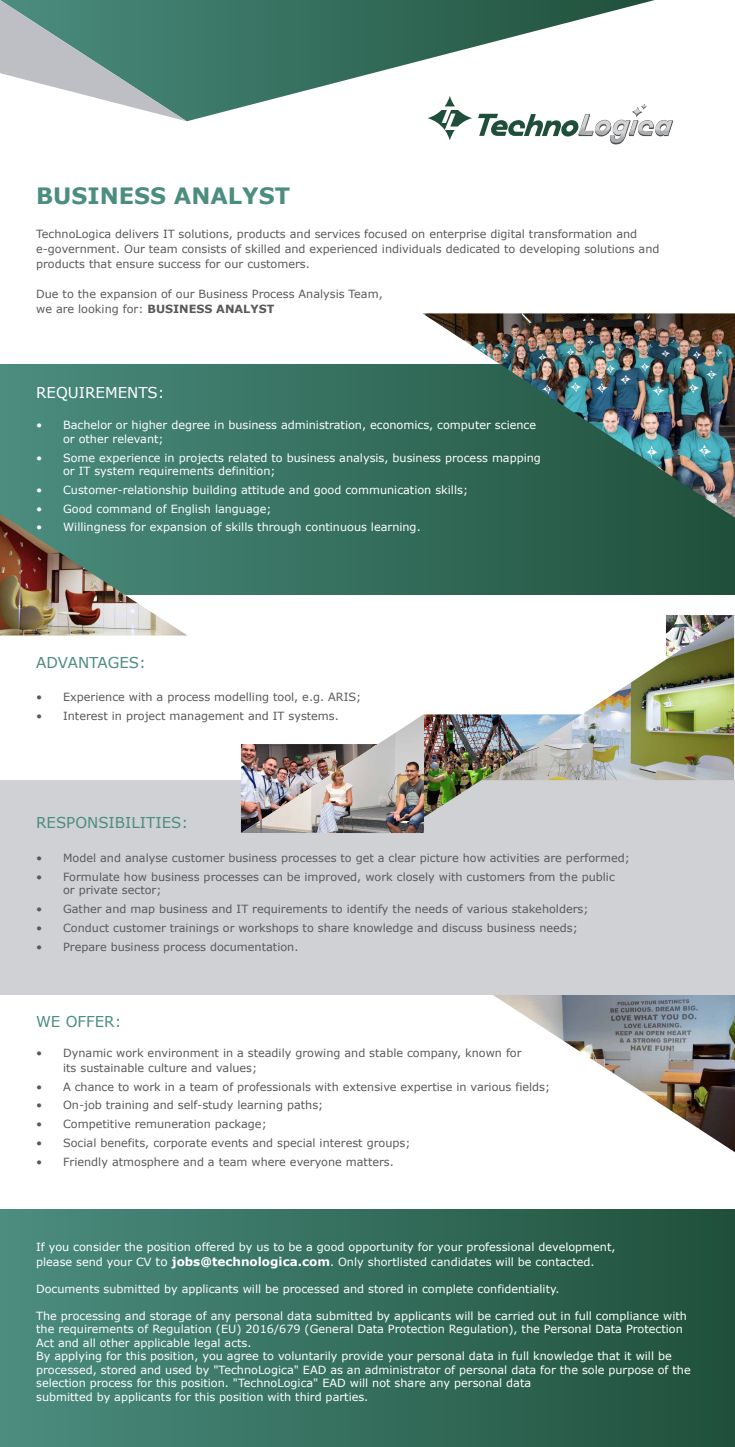
<style>
.page{position:relative;width:735px;height:1447px;background:#fff}
.page>*{position:absolute;margin:0;border:0;box-sizing:border-box;transform-origin:0 0}
.t1{font:700 22.5px "Verdana";color:#4b8d7f}
.t2{font:15px "Verdana";color:#4b8d7f}
.t3{font:15px "Verdana";color:#fff}
.t4{font:11.25px/13.5px "Verdana";color:#fff}
.t5{font:11.25px/15px "Verdana";color:#58595b}
.s1{font-weight:700}
.s2{font-size:12px}
.s3{font-weight:700;font-size:12px}
</style>
<div class="page">
<div style="left:0;top:1209px;width:735px;height:238px;background:linear-gradient(to right,#4b8d7f,#1f503a)"></div>
<img style="left:493px;top:995px;width:242px;height:157px">
<div style="left:0;top:780px;width:735px;height:215px;background:#d0d1d4"></div>
<div style="left:0;top:364px;width:735px;height:230px;background:linear-gradient(to right,#4b8d7f,#1f503a)"></div>
<img style="left:0;top:514px;width:188px;height:121px">
<svg style="left:435px;top:121px;width:30px;height:19px"></svg>
<svg style="left:479px;top:119px;width:194px;height:26px"></svg>
<svg style="left:187px;top:0;width:468px;height:121px"></svg>
<svg style="left:0;top:0;width:187px;height:121px"></svg>
<img style="left:422px;top:313px;width:313px;height:205px">
<img style="left:241px;top:714px;width:183px;height:119px">
<img style="left:424px;top:714px;width:145px;height:103px">
<img style="left:481px;top:615px;width:253px;height:165px">
<h1 class="t1" style="left:36px;top:180px;width:255px">BUSINESS ANALYST</h1>
<p class="t5" style="left:36px;top:226px;width:625px">TechnoLogica delivers IT solutions, products and services focused on enterprise digital transformation and e-government. Our team consists of skilled and experienced individuals dedicated to developing solutions and products that ensure success for our customers.</p>
<p class="t5" style="left:36px;top:286px;width:348px">Due to the expansion of our Business Process Analysis Team, we are looking for: <span class="s1">BUSINESS ANALYST</span></p>
<h2 class="t3" style="left:36px;top:382px;width:130px">REQUIREMENTS:</h2>
<p class="t4" style="left:63px;top:418px;width:475px;text-indent:-27px">• Bachelor or higher degree in business administration, economics, computer science or other relevant;</p>
<p class="t4" style="left:63px;top:451px;width:479px;text-indent:-27px">• Some experience in projects related to business analysis, business process mapping or IT system requirements definition;</p>
<p class="t4" style="left:36px;top:483px;width:433px">• Customer-relationship building attitude and good communication skills;</p>
<p class="t4" style="left:36px;top:502px;width:237px">• Good command of English language;</p>
<p class="t4" style="left:36px;top:520px;width:386px">• Willingness for expansion of skills through continuous learning.</p>
<h2 class="t2" style="left:36px;top:652px;width:111px">ADVANTAGES:</h2>
<p class="t5" style="left:36px;top:690px;width:327px">• Experience with a process modelling tool, e.g. ARIS;</p>
<p class="t5" style="left:36px;top:708px;width:304px">• Interest in project management and IT systems.</p>
<h2 class="t2" style="left:36px;top:812px;width:154px">RESPONSIBILITIES:</h2>
<p class="t5" style="left:36px;top:850px;width:595px">• Model and analyse customer business processes to get a clear picture how activities are performed;</p>
<p class="t5" style="left:63px;top:870px;width:553px;line-height:13.5px;text-indent:-27px">• Formulate how business processes can be improved, work closely with customers from the public or private sector;</p>
<p class="t5" style="left:36px;top:901px;width:554px">• Gather and map business and IT requirements to identify the needs of various stakeholders;</p>
<p class="t5" style="left:36px;top:920px;width:543px">• Conduct customer trainings or workshops to share knowledge and discuss business needs;</p>
<p class="t5" style="left:36px;top:939px;width:264px">• Prepare business process documentation.</p>
<h2 class="t2" style="left:36px;top:1011px;width:87px">WE OFFER:</h2>
<p class="t5" style="left:63px;top:1045px;width:460px;text-indent:-27px">• Dynamic work environment in a steadily growing and stable company, known for its sustainable culture and values;</p>
<p class="t5" style="left:36px;top:1079px;width:516px">• A chance to work in a team of professionals with extensive expertise in various fields;</p>
<p class="t5" style="left:36px;top:1097px;width:289px">• On-job training and self-study learning paths;</p>
<p class="t5" style="left:36px;top:1116px;width:232px">• Competitive remuneration package;</p>
<p class="t5" style="left:36px;top:1135px;width:376px">• Social benefits, corporate events and special interest groups;</p>
<p class="t5" style="left:36px;top:1154px;width:359px">• Friendly atmosphere and a team where everyone matters.</p>
<p class="t4" style="left:36px;top:1240px;width:581px;line-height:14.4px">If you consider the position offered by us to be a good opportunity for your professional development, please send your CV <span class="s2">to</span> <span class="s3">jobs@technologica.com</span>. Only shortlisted candidates will be contacted.</p>
<p class="t4" style="left:36px;top:1281px;width:525px">Documents submitted by applicants will be processed and stored in complete confidentiality.</p>
<p class="t4" style="left:36px;top:1308px;width:656px">The processing and storage of any personal data submitted by applicants will be carried out in full compliance with the requirements of Regulation (EU) 2016/679 (General Data Protection Regulation), the Personal Data Protection Act and all other applicable legal acts.<br>By applying for this position, you agree to voluntarily provide your personal data in full knowledge that it will be processed, stored and used by "TechnoLogica" EAD as an administrator of personal data for the sole purpose of the selection process for this position. "TechnoLogica" EAD will not share any personal data<br>submitted by applicants for this position with third parties.</p>
</div>
